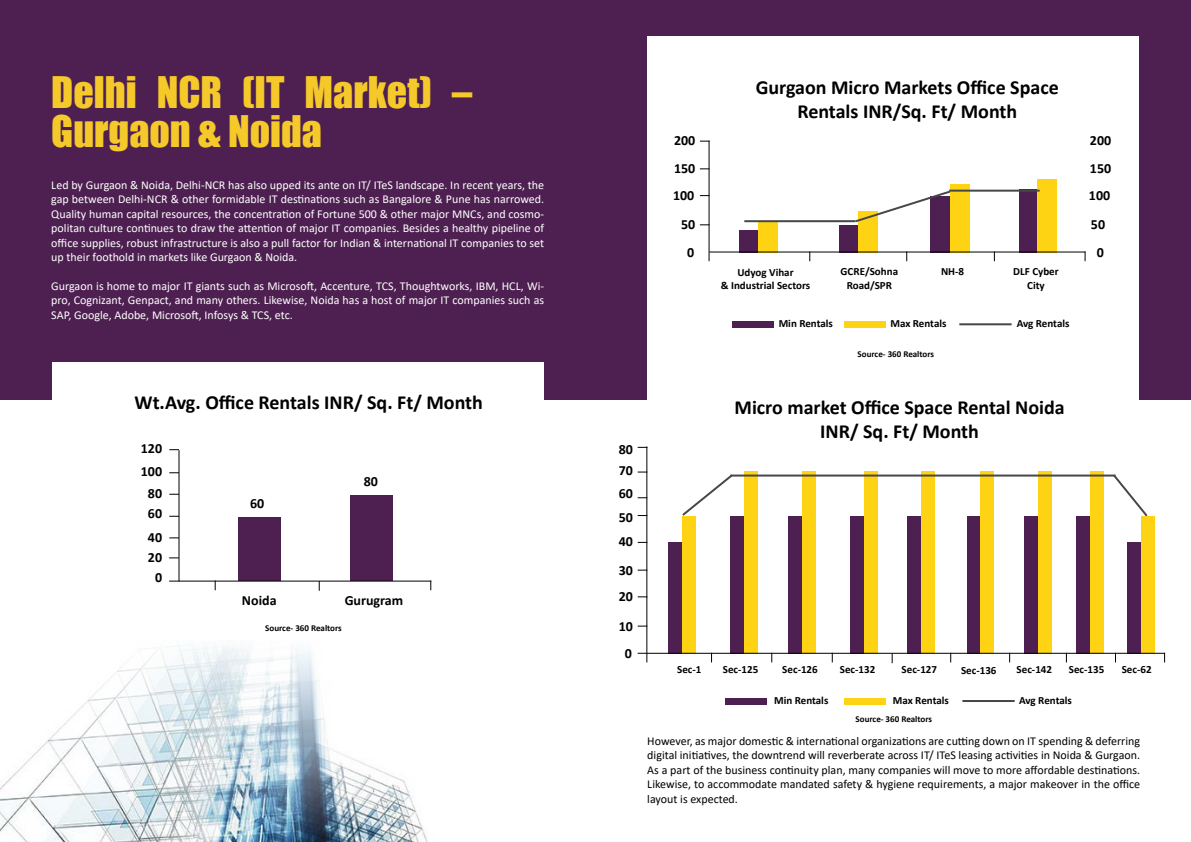
<style>
.page{position:relative;width:1191px;height:842px;background:#fff}
.page>*{position:absolute;margin:0;border:0;box-sizing:border-box;transform-origin:0 0}
.t1{font:40px/39px "Impact";color:#f5c929}
.t2{font:700 20px/24px "Calibri";color:#000;text-align:center}
.t3{font:700 14px/23.4px "Calibri";color:#000}
.t4{font:12px/14.4px "Calibri";color:#fff;text-align:justify}
.t5{font:12px/14.4px "Calibri";color:#000;text-align:justify}
.t6{font:700 11px/13.2px "Calibri";color:#000;text-align:center}
.t7{font:700 9px "Calibri";color:#000}
</style>
<div class="page">
<div style="left:0;top:0;width:595px;height:399px;background:#4e2051"></div>
<div style="left:595px;top:0;width:596px;height:399px;background:#4e2051"></div>
<div style="left:52px;top:362px;width:491px;height:443px;background:#fff"></div>
<div style="left:647px;top:36px;width:492px;height:372px;background:#fff"></div>
<div style="left:351px;top:495px;width:42px;height:86px;background:#4e2051"></div>
<div style="left:238px;top:517px;width:42px;height:64px;background:#4e2051"></div>
<hr style="left:179px;top:581px;width:252px;height:1px;background:#000">
<hr style="left:178px;top:450px;width:1px;height:132px;background:#000">
<div style="left:739px;top:230px;width:19px;height:22px;background:#4e2051"></div>
<div style="left:839px;top:225px;width:19px;height:27px;background:#4e2051"></div>
<div style="left:930px;top:196px;width:20px;height:56px;background:#4e2051"></div>
<div style="left:1019px;top:189px;width:19px;height:63px;background:#4e2051"></div>
<div style="left:758px;top:222px;width:20px;height:30px;background:#fed314"></div>
<div style="left:858px;top:211px;width:19px;height:41px;background:#fed314"></div>
<div style="left:950px;top:184px;width:19px;height:68px;background:#fed314"></div>
<div style="left:1037px;top:179px;width:20px;height:73px;background:#fed314"></div>
<hr style="left:708px;top:141px;width:1px;height:120px;background:#000">
<hr style="left:709px;top:251px;width:376px;height:1px;background:#000">
<div style="left:732px;top:321px;width:41px;height:6px;background:#4e2051"></div>
<div style="left:725px;top:698px;width:41px;height:6px;background:#4e2051"></div>
<div style="left:843px;top:321px;width:42px;height:6px;background:#fed314"></div>
<div style="left:843px;top:698px;width:42px;height:6px;background:#fed314"></div>
<svg style="left:853px;top:189px;width:99px;height:35px"></svg>
<hr style="left:959px;top:323px;width:52px;height:2px;background:#454749">
<hr style="left:962px;top:700px;width:52px;height:2px;background:#454749">
<svg style="left:1111px;top:474px;width:37px;height:42px"></svg>
<svg style="left:682px;top:475px;width:52px;height:43px"></svg>
<hr style="left:744px;top:220px;width:111px;height:2px;background:#454749">
<hr style="left:949px;top:190px;width:90px;height:2px;background:#454749">
<img style="left:0;top:646px;width:428px;height:196px">
<div style="left:668px;top:542px;width:13px;height:112px;background:#4e2051"></div>
<div style="left:730px;top:516px;width:14px;height:138px;background:#4e2051"></div>
<div style="left:788px;top:516px;width:14px;height:138px;background:#4e2051"></div>
<div style="left:850px;top:516px;width:14px;height:138px;background:#4e2051"></div>
<div style="left:907px;top:516px;width:14px;height:138px;background:#4e2051"></div>
<div style="left:966px;top:516px;width:14px;height:138px;background:#4e2051"></div>
<div style="left:1024px;top:516px;width:14px;height:138px;background:#4e2051"></div>
<div style="left:1076px;top:516px;width:14px;height:138px;background:#4e2051"></div>
<div style="left:1126px;top:542px;width:14px;height:112px;background:#4e2051"></div>
<div style="left:681px;top:516px;width:14px;height:138px;background:#fed314"></div>
<div style="left:744px;top:471px;width:13px;height:183px;background:#fed314"></div>
<div style="left:802px;top:471px;width:14px;height:183px;background:#fed314"></div>
<div style="left:864px;top:471px;width:14px;height:183px;background:#fed314"></div>
<div style="left:921px;top:471px;width:14px;height:183px;background:#fed314"></div>
<div style="left:980px;top:471px;width:14px;height:183px;background:#fed314"></div>
<div style="left:1038px;top:471px;width:14px;height:183px;background:#fed314"></div>
<div style="left:1090px;top:471px;width:14px;height:183px;background:#fed314"></div>
<div style="left:1140px;top:516px;width:14px;height:138px;background:#fed314"></div>
<hr style="left:637px;top:653px;width:528px;height:1px;background:#000">
<hr style="left:646px;top:446px;width:1px;height:216px;background:#000">
<hr style="left:730px;top:474px;width:385px;height:2px;background:#454749">
<h1 class="t1" style="left:51px;top:72px;width:422px">Delhi NCR (IT Market) –<br>Gurgaon &amp; Noida</h1>
<p class="t4" style="left:51px;top:177px;width:494px">Led by Gurgaon &amp; Noida, Delhi-NCR has also upped its ante on IT/ ITeS landscape. In recent years, the gap between Delhi-NCR &amp; other formidable IT destinations such as Bangalore &amp; Pune has narrowed.<br>Quality human capital resources, the concentration of Fortune 500 &amp; other major MNCs, and cosmo&shy;politan culture continues to draw the attention of major IT companies. Besides a healthy pipeline of office supplies, robust infrastructure is also a pull factor for Indian &amp; international IT companies to set up their foothold in markets like Gurgaon &amp; Noida.</p>
<p class="t4" style="left:51px;top:278px;width:494px">Gurgaon is home to major IT giants such as Microsoft, Accenture, TCS, Thoughtworks, IBM, HCL, Wi&shy;pro, Cognizant, Genpact, and many others. Likewise, Noida has a host of major IT companies such as SAP, Google, Adobe, Microsoft, Infosys &amp; TCS, etc.</p>
<h2 class="t2" style="left:135px;top:390px;width:350px">Wt.Avg. Office Rentals INR/ Sq. Ft/ Month</h2>
<p class="t3" style="left:141px;top:436px;width:23px">120</p>
<p class="t3" style="left:141px;top:460px;width:23px">100</p>
<p class="t3" style="left:148px;top:482px;width:16px">80</p>
<p class="t3" style="left:148px;top:502px;width:16px">60<br>40</p>
<p class="t3" style="left:148px;top:546px;width:16px">20</p>
<p class="t3" style="left:155px;top:566px;width:9px">0</p>
<p class="t3" style="left:250px;top:492px;width:16px">60</p>
<p class="t3" style="left:364px;top:469px;width:16px">80</p>
<p class="t3" style="left:242px;top:589px;width:36px">Noida</p>
<p class="t3" style="left:345px;top:589px;width:60px">Gurugram</p>
<p class="t7" style="left:265px;top:622px;width:78px">Source- 360 Realtors</p>
<h2 class="t2" style="left:755px;top:75px;width:304px">Gurgaon Micro Markets Office Space<br>Rentals INR/Sq. Ft/ Month</h2>
<p class="t3" style="left:674px;top:128px;width:23px">200</p>
<p class="t3" style="left:1090px;top:128px;width:23px">200</p>
<p class="t3" style="left:674px;top:156px;width:23px">150</p>
<p class="t3" style="left:1090px;top:156px;width:23px">150</p>
<p class="t3" style="left:673px;top:183px;width:23px">100</p>
<p class="t3" style="left:1089px;top:183px;width:23px">100</p>
<p class="t3" style="left:681px;top:213px;width:16px">50</p>
<p class="t3" style="left:1091px;top:213px;width:16px">50</p>
<p class="t3" style="left:687px;top:240px;width:9px">0</p>
<p class="t3" style="left:1097px;top:240px;width:9px">0</p>
<p class="t6" style="left:721px;top:265px;width:91px">Udyog Vihar<br>&amp; Industrial Sectors</p>
<p class="t6" style="left:778px;top:317px;width:56px">Min Rentals</p>
<p class="t6" style="left:840px;top:265px;width:59px">GCRE/Sohna<br>Road/SPR</p>
<p class="t6" style="left:941px;top:265px;width:25px">NH-8</p>
<p class="t6" style="left:1013px;top:265px;width:47px">DLF Cyber<br>City</p>
<p class="t6" style="left:890px;top:317px;width:58px">Max Rentals</p>
<p class="t6" style="left:1016px;top:317px;width:54px">Avg Rentals</p>
<p class="t7" style="left:857px;top:348px;width:78px">Source- 360 Realtors</p>
<p class="t3" style="left:619px;top:438px;width:16px">80</p>
<p class="t3" style="left:619px;top:458px;width:16px">70</p>
<p class="t3" style="left:619px;top:481px;width:16px;line-height:24.2px">60<br>50</p>
<p class="t3" style="left:619px;top:530px;width:16px">40</p>
<p class="t3" style="left:619px;top:558px;width:16px">30</p>
<p class="t3" style="left:619px;top:585px;width:16px">20</p>
<p class="t3" style="left:619px;top:614px;width:16px">10</p>
<p class="t3" style="left:625px;top:642px;width:9px">0</p>
<h2 class="t2" style="left:734px;top:395px;width:331px">Micro market Office Space Rental Noida<br>INR/ Sq. Ft/ Month</h2>
<p class="t6" style="left:677px;top:663px;width:26px">Sec-1</p>
<p class="t6" style="left:723px;top:663px;width:37px">Sec-125</p>
<p class="t6" style="left:782px;top:663px;width:37px">Sec-126</p>
<p class="t6" style="left:840px;top:663px;width:37px">Sec-132</p>
<p class="t6" style="left:901px;top:663px;width:37px">Sec-127</p>
<p class="t6" style="left:961px;top:663px;width:37px">Sec-136</p>
<p class="t6" style="left:1016px;top:663px;width:37px">Sec-142</p>
<p class="t6" style="left:1068px;top:663px;width:37px">Sec-135</p>
<p class="t6" style="left:1121px;top:663px;width:31px">Sec-62</p>
<p class="t6" style="left:774px;top:693px;width:56px">Min Rentals</p>
<p class="t6" style="left:892px;top:693px;width:58px">Max Rentals</p>
<p class="t7" style="left:855px;top:713px;width:78px">Source- 360 Realtors</p>
<p class="t6" style="left:1019px;top:693px;width:54px">Avg Rentals</p>
<p class="t5" style="left:647px;top:733px;width:494px">However, as major domestic &amp; international organizations are cutting down on IT spending &amp; deferring digital initiatives, the downtrend will reverberate across IT/ ITeS leasing activities in Noida &amp; Gurgaon.<br>As a part of the business continuity plan, many companies will move to more affordable destinations.<br>Likewise, to accommodate mandated safety &amp; hygiene requirements, a major makeover in the office layout is expected.</p>
</div>
